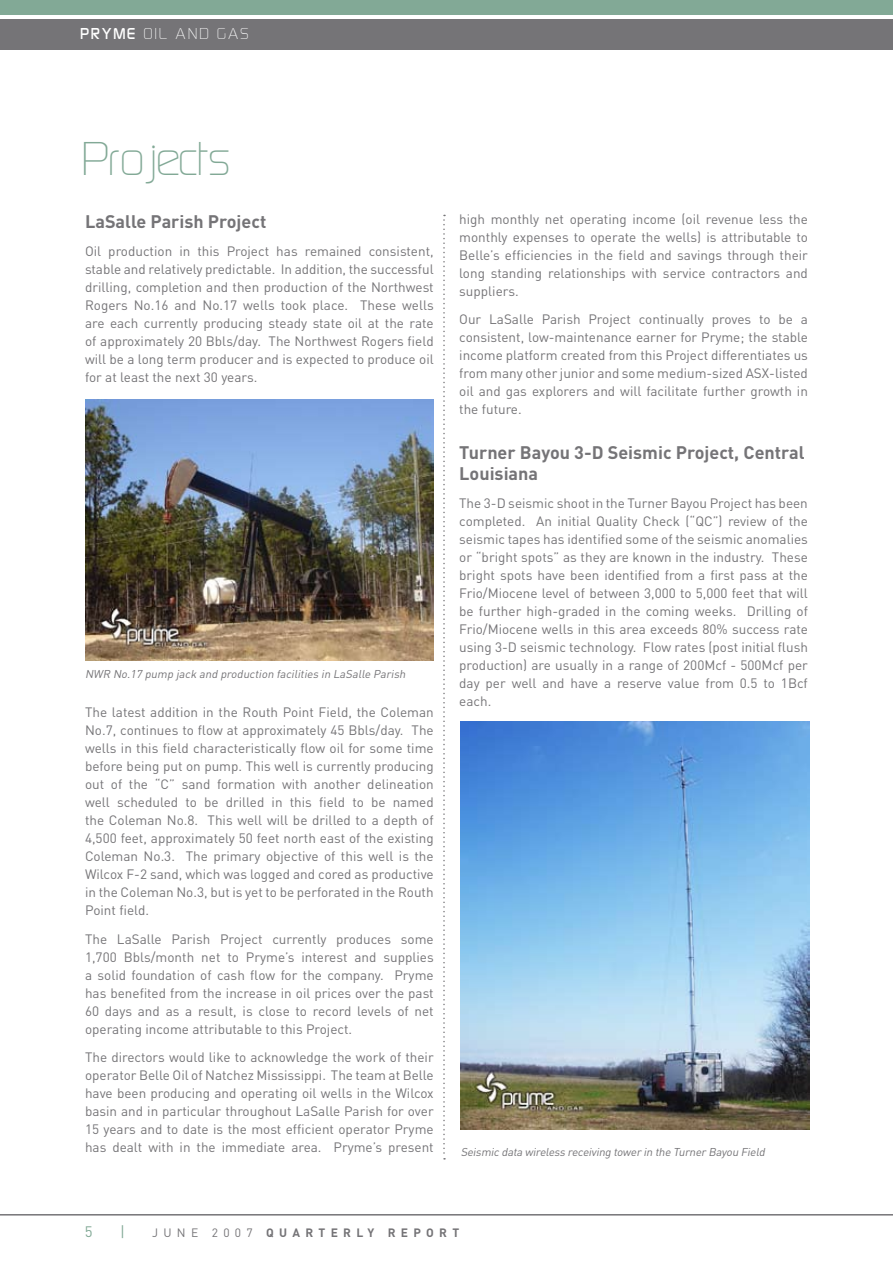
<style>
.page{position:relative;width:893px;height:1263px;background:#fff}
.page>*{position:absolute;margin:0;border:0;box-sizing:border-box;transform-origin:0 0}
.t1{font:45px "Bazouk Light S Si";color:#82a996}
.t2{font:700 18px/21px "DIN";color:#757477}
.t3{font:15px "Bazouk Light S Si";letter-spacing:.14em;color:#fff}
.t4{font:15px "DIN";color:#82a996}
.t5{font:13.5px/18px "DIN";color:#757477;text-align:justify}
.t6{font:700 12px "DIN";letter-spacing:.44em;color:#757477}
.t7{font:italic 11.25px "DIN";color:#757477}
.s1{font-family:"Bazouk S Si"}
.s2{font-weight:400}
</style>
<div class="page">
<div style="left:0;top:0;width:893px;height:14px;background:#82a996"></div>
<div style="left:0;top:19px;width:893px;height:31px;background:#757477"></div>
<hr style="left:0;top:1214px;width:893px;height:1px;background:#757477">
<svg style="left:443px;top:215px;width:2px;height:944px"></svg>
<img style="left:85px;top:400px;width:349px;height:260px">
<img style="left:461px;top:722px;width:348px;height:407px">
<p class="t3" style="left:81px;top:26px;width:169px"><span class="s1">PRYME</span> OIL AND GAS</p>
<h1 class="t1" style="left:83px;top:137px;width:149px">Projects</h1>
<h2 class="t2" style="left:85px;top:210px;width:183px">LaSalle Parish Project</h2>
<p class="t5" style="left:85px;top:242px;width:350px">Oil production in this Project has remained consistent, stable and relatively predictable. In addition, the successful drilling, completion and then production of the Northwest Rogers No.16 and No.17 wells took place. These wells are each currently producing steady state oil at the rate of approximately 20 Bbls/day. The Northwest Rogers field will be a long term producer and is expected to produce oil for at least the next 30 years.</p>
<p class="t7" style="left:85px;top:667px;width:324px">NWR No.17 pump jack and production facilities in LaSalle Parish</p>
<p class="t5" style="left:85px;top:703px;width:350px">The latest addition in the Routh Point Field, the Coleman No.7, continues to flow at approximately 45 Bbls/day. The wells in this field characteristically flow oil for some time before being put on pump. This well is currently producing out of the “C” sand formation with another delineation well scheduled to be drilled in this field to be named the Coleman No.8. This well will be drilled to a depth of 4,500 feet, approximately 50 feet north east of the existing Coleman No.3. The primary objective of this well is the Wilcox F-2 sand, which was logged and cored as productive in the Coleman No.3, but is yet to be perforated in the Routh Point field.</p>
<p class="t5" style="left:85px;top:929px;width:350px">The LaSalle Parish Project currently produces some 1,700 Bbls/month net to Pryme’s interest and supplies a solid foundation of cash flow for the company. Pryme has benefited from the increase in oil prices over the past 60 days and as a result, is close to record levels of net operating income attributable to this Project.</p>
<p class="t5" style="left:85px;top:1048px;width:350px">The directors would like to acknowledge the work of their operator Belle Oil of Natchez Mississippi. The team at Belle have been producing and operating oil wells in the Wilcox basin and in particular throughout LaSalle Parish for over 15 years and to date is the most efficient operator Pryme has dealt with in the immediate area. Pryme’s present</p>
<p class="t5" style="left:459px;top:209px;width:350px">high monthly net operating income (oil revenue less the monthly expenses to operate the wells) is attributable to Belle’s efficiencies in the field and savings through their long standing relationships with service contractors and suppliers.</p>
<p class="t5" style="left:459px;top:310px;width:350px">Our LaSalle Parish Project continually proves to be a consistent, low-maintenance earner for Pryme; the stable income platform created from this Project differentiates us from many other junior and some medium-sized ASX-listed oil and gas explorers and will facilitate further growth in the future.</p>
<h2 class="t2" style="left:459px;top:441px;width:347px">Turner Bayou 3-D Seismic Project, Central<br>Louisiana</h2>
<p class="t5" style="left:459px;top:494px;width:350px">The 3-D seismic shoot in the Turner Bayou Project has been completed. An initial Quality Check (“QC”) review of the seismic tapes has identified some of the seismic anomalies or “bright spots” as they are known in the industry. These bright spots have been identified from a first pass at the Frio/Miocene level of between 3,000 to 5,000 feet that will be further high-graded in the coming weeks. Drilling of Frio/Miocene wells in this area exceeds 80% success rate using 3-D seismic technology. Flow rates (post initial flush production) are usually in a range of 200Mcf - 500Mcf per day per well and have a reserve value from 0.5 to 1Bcf each.</p>
<p class="t7" style="left:461px;top:1144px;width:308px">Seismic data wireless receiving towerin the TurnerBayou Field</p>
<p class="t4" style="left:120px;top:1222px;width:6px">|</p>
<p class="t6" style="left:152px;top:1225px;width:309px"><span class="s2">JUNE 2007</span> QUARTERLY REPORT</p>
</div>
